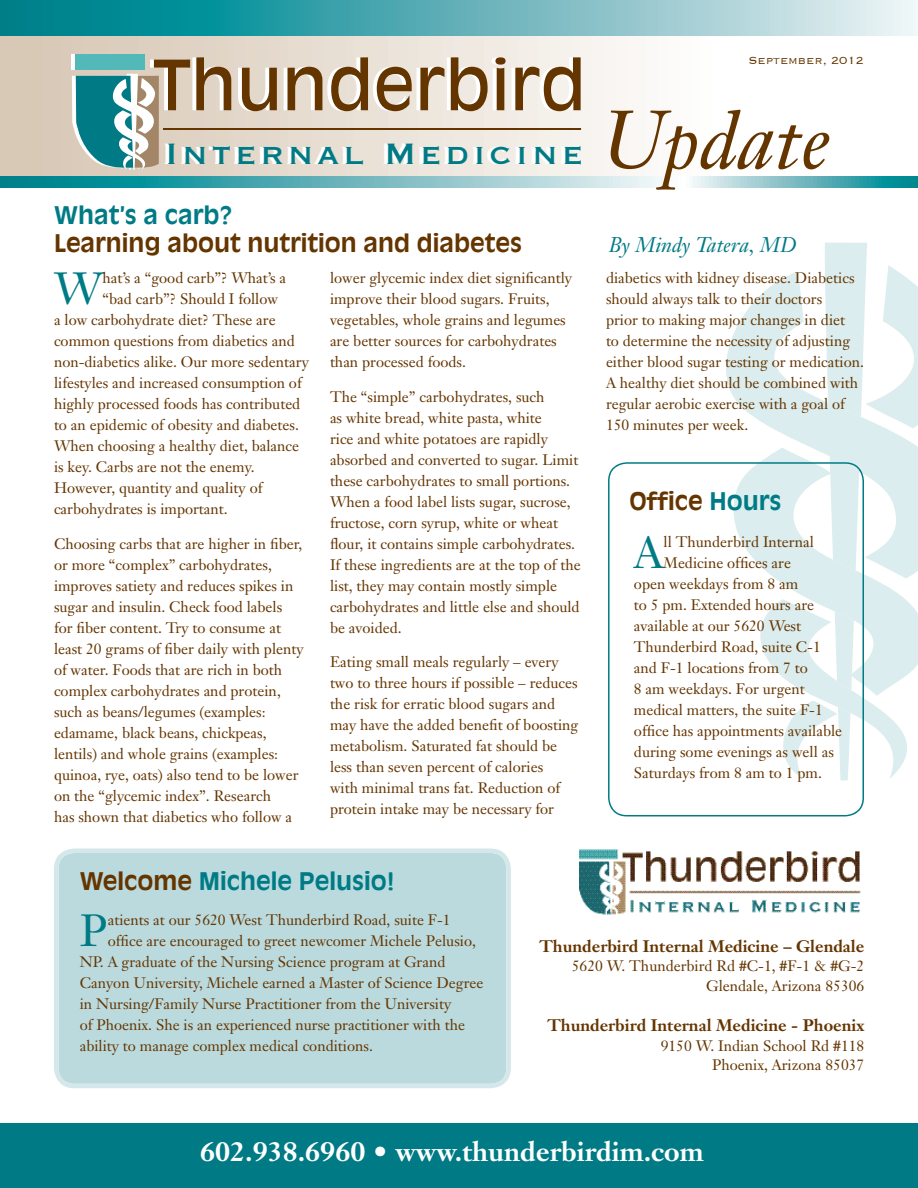
<style>
.page{position:relative;width:918px;height:1188px;background:#fff}
.page>*{position:absolute;margin:0;border:0;box-sizing:border-box;transform-origin:0 0}
.t1{font:italic 81.3px "Janson Text";color:#653500}
.t2{font:68.4px "Antique Olive";color:#653500}
.t3{font:44.4px "Janson Text";color:#007b85}
.t4{font:38.7px "Copperplate";letter-spacing:.1em;color:#007b85}
.t5{font:700 27px "Janson Text";color:#fff}
.t6{font:700 24px "Antique Olive";color:#653500}
.t7{font:700 24px "Antique Olive";color:#007b85}
.t8{font:italic 21px "Janson Text";color:#007b85}
.t9{font:700 16.5px "Janson Text";color:#653500}
.t10{font:15px/21px "Janson Text";color:#653500}
.t11{font:300 13.5px "Copperplate";color:#653500}
.s1{color:#007b85}
.s2{color:#653500}
</style>
<div class="page">
<div style="left:54px;top:849px;width:457px;height:239px;background:#badade"></div>
<svg style="left:726px;top:304px;width:26px;height:111px;fill:#dbedee"></svg>
<svg style="left:752px;top:243px;width:166px;height:535px"></svg>
<div style="left:0;top:30px;width:918px;height:147px;background:linear-gradient(to right,#d7c7b4,#fff)"></div>
<hr style="left:164px;top:128px;width:413px;height:2px;background:#653500">
<svg style="left:72px;top:54px;width:4px;height:15px"></svg>
<svg style="left:0;top:176px;width:918px;height:11px;background:#6cb7be"></svg>
<svg style="left:0;top:0;width:918px;height:36px;background:#62b2ba"></svg>
<hr style="left:168px;top:128px;width:413px;height:2px;background:#653500">
<div style="left:76px;top:54px;width:69px;height:15px;background:#52b8b8"></div>
<svg style="left:72px;top:74px;width:87px;height:96px"></svg>
<img style="left:579px;top:849px;width:282px;height:66px">
<div style="left:0;top:1123px;width:918px;height:65px;background:#007b85"></div>
<svg style="left:608px;top:462px;width:256px;height:354px"></svg>
<h2 class="t2" style="left:153px;top:44px;width:434px">Thunderbird</h2>
<h3 class="t4" style="left:165px;top:129px;width:420px">Internal Medicine</h3>
<p class="t11" style="left:748px;top:52px;width:117px">September, 2012</p>
<h1 class="t1" style="left:601px;top:90px;width:232px">Update</h1>
<h3 class="t7" style="left:54px;top:200px;width:180px">What’s a carb?</h3>
<h3 class="t6" style="left:54px;top:229px;width:470px">Learning about nutrition and diabetes</h3>
<h3 class="t8" style="left:609px;top:232px;width:189px">By Mindy Tatera, MD</h3>
<h3 class="t3" style="left:54px;top:261px;width:50px">W</h3>
<p class="t10" style="left:103px;top:267px;width:185px">hat’s a “good carb”? What’s a</p>
<p class="t10" style="left:103px;top:288px;width:177px">“bad carb”? Should I follow</p>
<p class="t10" style="left:54px;top:309px;width:223px">a low carbohydrate diet? These are</p>
<p class="t10" style="left:54px;top:330px;width:242px">common questions from diabetics and</p>
<p class="t10" style="left:54px;top:351px;width:256px">non-diabetics alike. Our more sedentary</p>
<p class="t10" style="left:54px;top:372px;width:249px">lifestyles and increased consumption of</p>
<p class="t10" style="left:54px;top:393px;width:248px">highly processed foods has contributed</p>
<p class="t10" style="left:54px;top:414px;width:246px">to an epidemic of obesity and diabetes.</p>
<p class="t10" style="left:54px;top:435px;width:247px">When choosing a healthy diet, balance</p>
<p class="t10" style="left:54px;top:456px;width:202px">is key. Carbs are not the enemy.</p>
<p class="t10" style="left:54px;top:477px;width:210px">However, quantity and quality of</p>
<p class="t10" style="left:54px;top:498px;width:175px">carbohydrates is important.</p>
<p class="t10" style="left:54px;top:533px;width:251px">Choosing carbs that are higher in fiber, or more “complex” carbohydrates, improves satiety and reduces spikes in sugar and insulin. Check food labels for fiber content. Try to consume at least 20 grams of fiber daily with plenty of water. Foods that are rich in both complex carbohydrates and protein, such as beans/legumes (examples: edamame, black beans, chickpeas, lentils) and whole grains (examples: quinoa, rye, oats) also tend to be lower on the “glycemic index”. Research<br>has shown that diabetics who follow a</p>
<p class="t10" style="left:330px;top:267px;width:244px">lower glycemic index diet significantly improve their blood sugars. Fruits, vegetables, whole grains and legumes are better sources for carbohydrates than processed foods.</p>
<p class="t10" style="left:330px;top:386px;width:252px">The “simple” carbohydrates, such<br>as white bread, white pasta, white<br>rice and white potatoes are rapidly absorbed and converted to sugar. Limit these carbohydrates to small portions.<br>When a food label lists sugar, sucrose, fructose, corn syrup, white or wheat flour, it contains simple carbohydrates.<br>If these ingredients are at the top of the list, they may contain mostly simple carbohydrates and little else and should be avoided.</p>
<p class="t10" style="left:330px;top:651px;width:250px">Eating small meals regularly – every two to three hours if possible – reduces the risk for erratic blood sugars and may have the added benefit of boosting metabolism. Saturated fat should be less than seven percent of calories<br>with minimal trans fat. Reduction of protein intake may be necessary for</p>
<p class="t10" style="left:606px;top:267px;width:260px">diabetics with kidney disease. Diabetics should always talk to their doctors<br>prior to making major changes in diet<br>to determine the necessity of adjusting either blood sugar testing or medication.<br>A healthy diet should be combined with regular aerobic exercise with a goal of 150 minutes per week.</p>
<h3 class="t6" style="left:630px;top:487px;width:153px">Office <span class="s1">Hours</span></h3>
<h3 class="t3" style="left:634px;top:524px;width:31px">A</h3>
<p class="t10" style="left:664px;top:531px;width:152px">ll Thunderbird Internal</p>
<p class="t10" style="left:664px;top:552px;width:129px">Medicine offices are</p>
<p class="t10" style="left:634px;top:573px;width:166px">open weekdays from 8 am</p>
<p class="t10" style="left:634px;top:594px;width:182px">to 5 pm. Extended hours are</p>
<p class="t10" style="left:634px;top:615px;width:169px">available at our 5620 West</p>
<p class="t10" style="left:634px;top:636px;width:188px">Thunderbird Road, suite C-1</p>
<p class="t10" style="left:634px;top:657px;width:175px">and F-1 locations from 7 to</p>
<p class="t10" style="left:634px;top:678px;width:172px">8 am weekdays. For urgent</p>
<p class="t10" style="left:634px;top:699px;width:190px">medical matters, the suite F-1</p>
<p class="t10" style="left:634px;top:720px;width:210px">office has appointments available</p>
<p class="t10" style="left:634px;top:741px;width:201px">during some evenings as well as</p>
<p class="t10" style="left:634px;top:762px;width:189px">Saturdays from 8 am to 1 pm.</p>
<h3 class="t7" style="left:80px;top:867px;width:317px"><span class="s2">Welcome</span> Michele Pelusio!</h3>
<h3 class="t3" style="left:80px;top:902px;width:30px">P</h3>
<p class="t10" style="left:108px;top:909px;width:345px">atients at our 5620 West Thunderbird Road, suite F-1</p>
<p class="t10" style="left:108px;top:930px;width:370px">office are encouraged to greet newcomer Michele Pelusio,</p>
<p class="t10" style="left:80px;top:951px;width:367px">NP. A graduate of the Nursing Science program at Grand</p>
<p class="t10" style="left:80px;top:972px;width:405px">Canyon University, Michele earned a Master of Science Degree</p>
<p class="t10" style="left:80px;top:993px;width:373px">in Nursing/Family Nurse Practitioner from the University</p>
<p class="t10" style="left:80px;top:1014px;width:387px">of Phoenix. She is an experienced nurse practitioner with the</p>
<p class="t10" style="left:80px;top:1035px;width:295px">ability to manage complex medical conditions.</p>
<p class="t9" style="left:540px;top:935px;width:326px">Thunderbird Internal Medicine – Glendale</p>
<p class="t10" style="left:572px;top:956px;width:294px;line-height:19.5px;text-align:right">5620 W. Thunderbird Rd #C-1, #F-1 &amp; #G-2<br>Glendale, Arizona 85306</p>
<p class="t9" style="left:547px;top:1015px;width:318px">Thunderbird Internal Medicine - Phoenix</p>
<p class="t10" style="left:661px;top:1036px;width:205px;line-height:19.5px;text-align:right">9150 W. Indian School Rd #118<br>Phoenix, Arizona 85037</p>
<h3 class="t5" style="left:200px;top:1134px;width:505px">602.938.6960 • www.thunderbirdim.com</h3>
</div>
